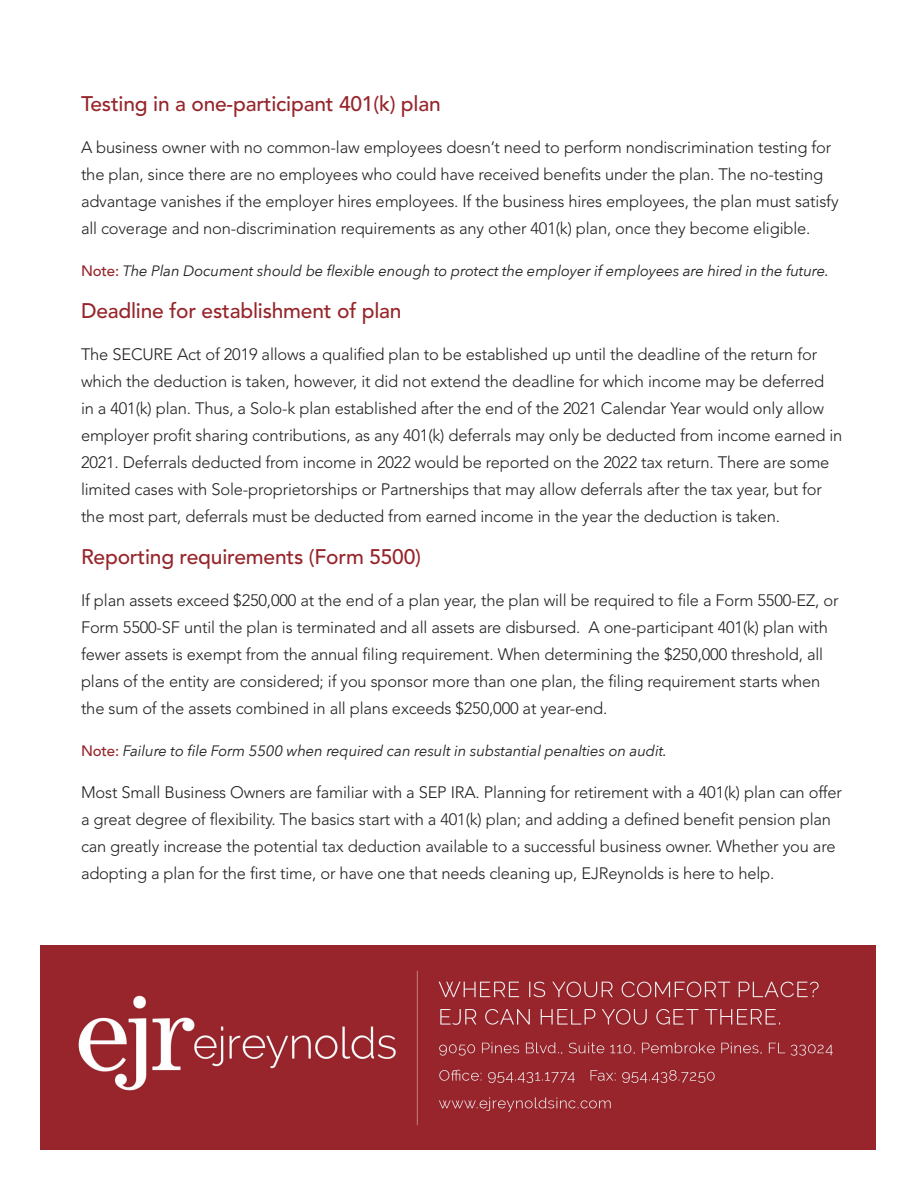
<style>
.page{position:relative;width:918px;height:1188px;background:#fff}
.page>*{position:absolute;margin:0;border:0;box-sizing:border-box;transform-origin:0 0}
.t1{font:500 21px "Avenir";letter-spacing:-.01em;color:#96252b}
.t2{font:300 16.5px/27px "Avenir";letter-spacing:-.01em;color:#231f20}
.t3{font:italic 15px "Avenir Next";letter-spacing:-.01em;color:#231f20}
.s1{font-family:"Avenir";font-weight:500;font-style:normal;color:#96252b}
</style>
<div class="page">
<div style="left:40px;top:945px;width:836px;height:204px;background:#96252b"></div>
<img style="left:78px;top:970px;width:755px;height:156px">
<p class="t1" style="left:81px;top:91px;width:361px">Testing in a one-participant 401(k) plan</p>
<p class="t2" style="left:81px;top:133px;width:759px">A business owner with no common-law employees doesn’t need to perform nondiscrimination testing for the plan, since there are no employees who could have received benefits under the plan. The no-testing advantage vanishes if the employer hires employees. If the business hires employees, the plan must satisfy all coverage and non-discrimination requirements as any other 401(k) plan, once they become eligible.</p>
<p class="t3" style="left:81px;top:258px;width:750px"><span class="s1">Note:</span> The Plan Document should be flexible enough to protect the employer if employees are hired in the future.</p>
<p class="t1" style="left:81px;top:298px;width:322px">Deadline for establishment of plan</p>
<p class="t2" style="left:81px;top:340px;width:763px">The SECURE Act of 2019 allows a qualified plan to be established up until the deadline of the return for which the deduction is taken, however, it did not extend the deadline for which income may be deferred<br>in a 401(k) plan. Thus, a Solo-k plan established after the end of the 2021 Calendar Year would only allow employer profit sharing contributions, as any 401(k) deferrals may only be deducted from income earned in 2021. Deferrals deducted from income in 2022 would be reported on the 2022 tax return. There are some limited cases with Sole-proprietorships or Partnerships that may allow deferrals after the tax year, but for the most part, deferrals must be deducted from earned income in the year the deduction is taken.</p>
<p class="t1" style="left:81px;top:544px;width:342px">Reporting requirements (Form 5500)</p>
<p class="t2" style="left:81px;top:586px;width:759px">If plan assets exceed $250,000 at the end of a plan year, the plan will be required to file a Form 5500-EZ, or Form 5500-SF until the plan is terminated and all assets are disbursed. A one-participant 401(k) plan with fewer assets is exempt from the annual filing requirement. When determining the $250,000 threshold, all plans of the entity are considered; if you sponsor more than one plan, the filing requirement starts when the sum of the assets combined in all plans exceeds $250,000 at year-end.</p>
<p class="t3" style="left:81px;top:738px;width:588px"><span class="s1">Note:</span> Failure to file Form 5500 when required can result in substantial penalties on audit.</p>
<p class="t2" style="left:81px;top:778px;width:763px">Most Small Business Owners are familiar with a SEP IRA. Planning for retirement with a 401(k) plan can offer a great degree of flexibility. The basics start with a 401(k) plan; and adding a defined benefit pension plan can greatly increase the potential tax deduction available to a successful business owner. Whether you are adopting a plan for the first time, or have one that needs cleaning up, EJReynolds is here to help.</p>
</div>
